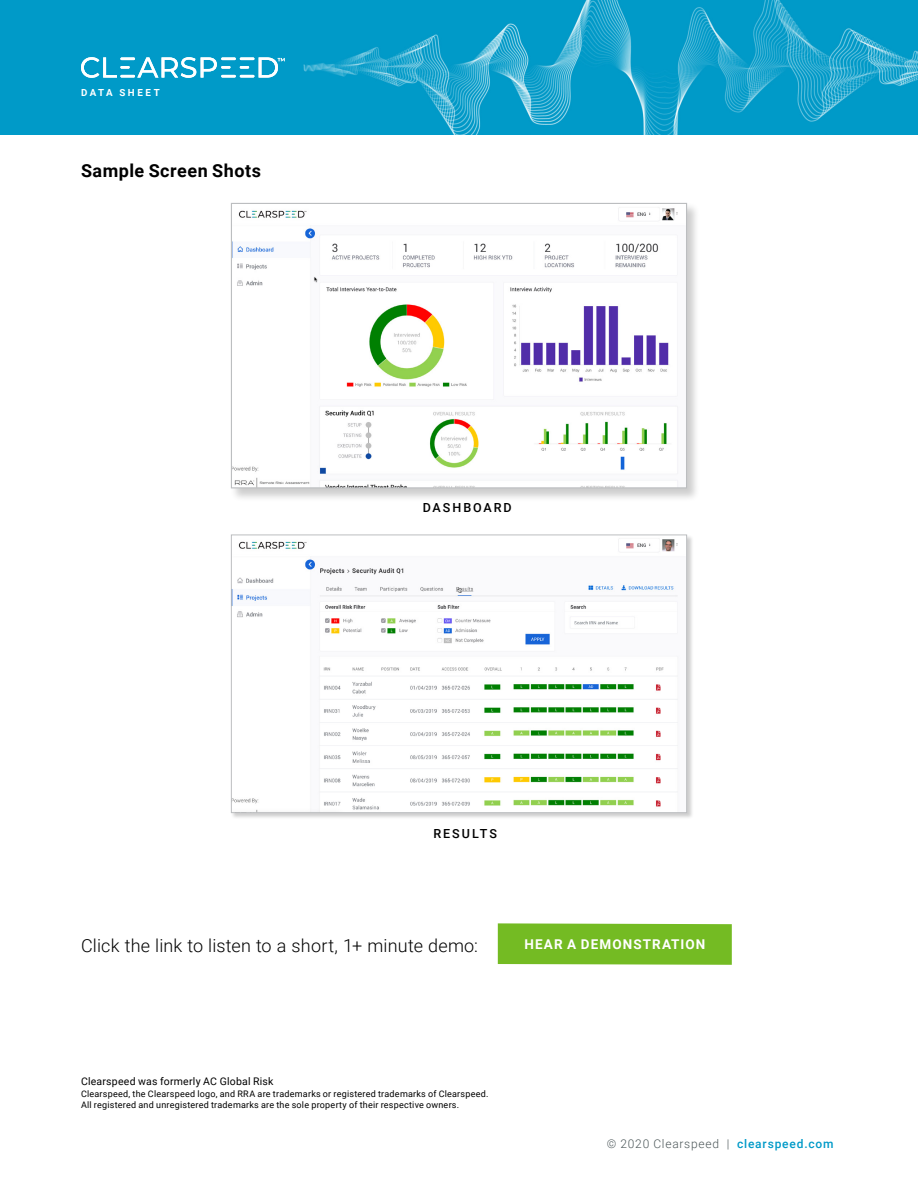
<style>
.page{position:relative;width:918px;height:1188px;background:#fff}
.page>*{position:absolute;margin:0;border:0;box-sizing:border-box;transform-origin:0 0}
.t1{font:300 18px "Roboto";letter-spacing:.01em;color:#000}
.t2{font:700 18px "Roboto";letter-spacing:.025em;color:#000}
.t3{font:700 13.5px "Roboto";letter-spacing:.08em;color:#fff}
.t4{font:500 12.6px "Roboto";letter-spacing:.155em;color:#000}
.t5{font:300 12px "Roboto";letter-spacing:.06em;color:#4c5759}
.t6{font:10.5px "Roboto";letter-spacing:.02em;color:#000}
.t7{font:700 9.75px "Roboto";letter-spacing:.27em;color:#fff}
.t8{font:9px/12px "Roboto";letter-spacing:.025em;color:#000}
.s1{font-weight:500;color:#009ac8}
</style>
<div class="page">
<img style="left:0;top:0;width:918px;height:135px">
<hr style="left:120px;top:57px;width:15px;height:3px;background:#fff">
<svg style="left:81px;top:57px;width:49px;height:21px"></svg>
<hr style="left:120px;top:75px;width:15px;height:3px;background:#fff">
<hr style="left:221px;top:57px;width:15px;height:3px;background:#fff">
<svg style="left:137px;top:57px;width:94px;height:21px"></svg>
<hr style="left:221px;top:75px;width:15px;height:3px;background:#fff">
<hr style="left:240px;top:57px;width:14px;height:3px;background:#fff">
<svg style="left:240px;top:66px;width:9px;height:3px"></svg>
<hr style="left:240px;top:75px;width:14px;height:3px;background:#fff">
<svg style="left:259px;top:57px;width:26px;height:21px"></svg>
<div style="left:231px;top:534px;width:463px;height:285px;background:#000;opacity:.2"></div>
<img style="left:233px;top:537px;width:452px;height:274px">
<div style="left:231px;top:535px;width:456px;height:278px;border:1px solid #bcbec0"></div>
<div style="left:230px;top:202px;width:471px;height:300px;background:#000;opacity:.2"></div>
<img style="left:233px;top:205px;width:452px;height:281px">
<div style="left:231px;top:203px;width:456px;height:285px;border:1px solid #bcbec0"></div>
<div style="left:498px;top:923px;width:234px;height:42px;background:#74bb23"></div>
<p class="t7" style="left:81px;top:85px;width:80px">DATA SHEET</p>
<h1 class="t2" style="left:81px;top:158px;width:181px">Sample Screen Shots</h1>
<h3 class="t4" style="left:423px;top:498px;width:90px">DASHBOARD</h3>
<h3 class="t4" style="left:433px;top:824px;width:65px">RESULTS</h3>
<h1 class="t1" style="left:81px;top:933px;width:399px">Click the link to listen to a short, 1+ minute demo:</h1>
<h2 class="t3" style="left:524px;top:935px;width:182px">HEAR A DEMONSTRATION</h2>
<p class="t6" style="left:81px;top:1073px;width:194px">Clearspeed was formerly AC Global Risk</p>
<p class="t8" style="left:81px;top:1087px;width:409px">Clearspeed, the Clearspeed logo, and RRA are trademarks or registered trademarks of Clearspeed.<br>All registered and unregistered trademarks are the sole property of their respective owners.</p>
<h3 class="t5" style="left:607px;top:1135px;width:228px">© 2020 Clearspeed | <span class="s1">clearspeed.com</span></h3>
</div>
